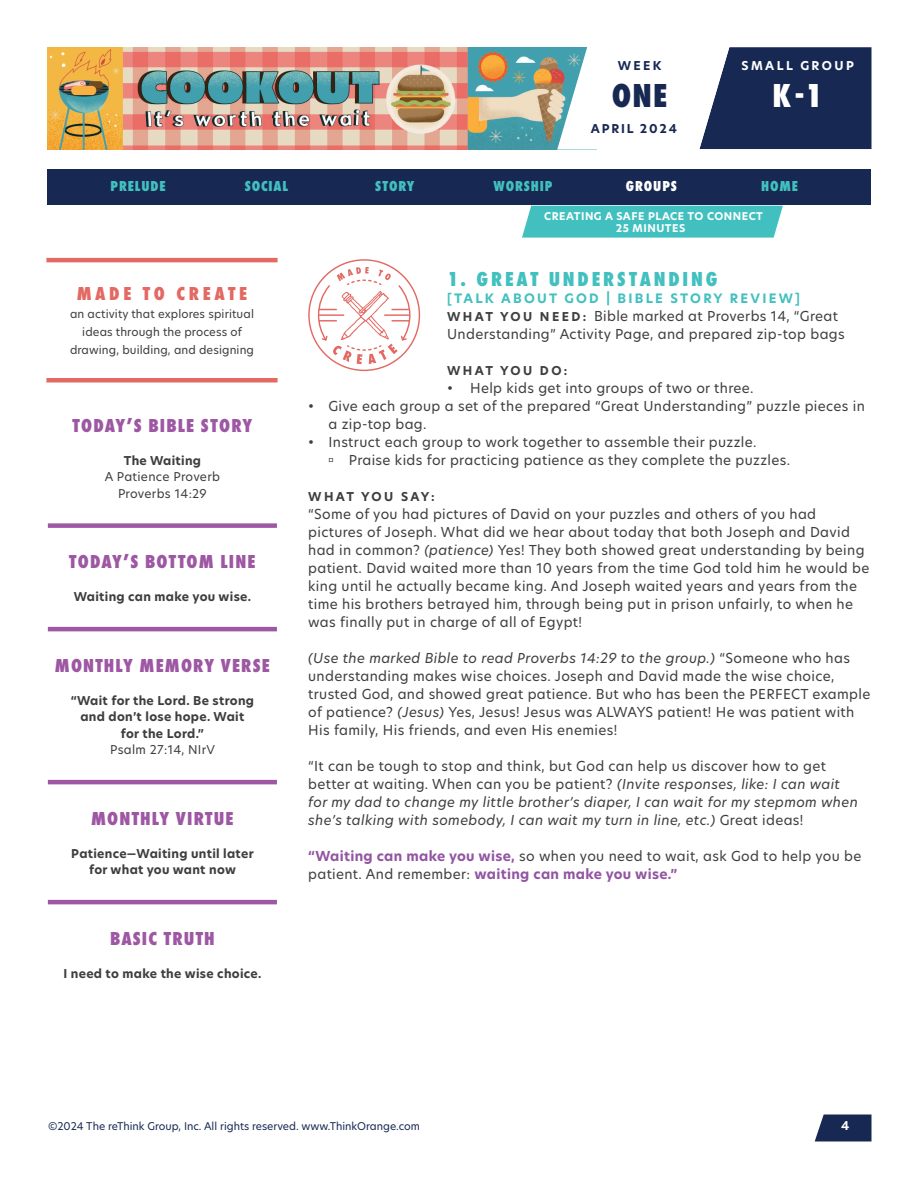
<style>
.page{position:relative;width:918px;height:1188px;background:#fff}
.page>*{position:absolute;margin:0;border:0;box-sizing:border-box;transform-origin:0 0}
.t1{font:800 34.5px "Futura PT Cond";color:#fff}
.t2{font:800 34.5px "Futura PT Cond";color:#172953}
.Paragraph_Style_1{font:800 21px "Futura PT Cond";letter-spacing:.135em;color:#42c0bf}
.t3{font:800 19.5px "Futura PT Cond";letter-spacing:.06em;color:#9d57a3}
.t4{font:800 19.5px "Futura PT Cond";letter-spacing:.185em;color:#e36963}
.t5{font:800 15px "Futura PT Cond";letter-spacing:.06em;color:#42c0bf}
.t6{font:800 15px "Futura PT Cond";letter-spacing:.06em;color:#fff}
.Paragraph_Style_1-2{font:13.5px/18px "New Hero";letter-spacing:.025em;color:#3e3e3f}
.Paragraph_Style_1-3{font:italic 13.5px/18px "New Hero";letter-spacing:.025em;color:#3e3e3f}
.Paragraph_Style_1-4{font:700 12.75px "New Hero";letter-spacing:.175em;color:#42c0bf}
.Paragraph_Style_1-5{font:700 12px/16.5px "New Hero";letter-spacing:.025em;color:#3e3e3f;text-align:center}
.t7{font:12px/16.5px "New Hero";letter-spacing:.025em;color:#3e3e3f;text-align:center}
.t8{font:700 12px "New Hero";letter-spacing:.15em;color:#172953}
.t9{font:700 12px "New Hero";letter-spacing:.2em;color:#fff}
.Paragraph_Style_1-6{font:700 12px "New Hero";letter-spacing:.185em;color:#3e3e3f}
.Paragraph_Style_1-7{font:700 12px "New Hero";letter-spacing:.2em;color:#3e3e3f}
.t10{font:11.25px/18px "New Hero";letter-spacing:.01em;color:#3e3e3f;text-align:center}
.t11{font:10.5px "New Hero";color:#172953}
.t12{font:700 10.5px/12px "New Hero";letter-spacing:.05em;color:#fff;text-align:center}
.s1{font-weight:700;font-size:12px}
.s2{font-style:italic}
.s3{font-style:normal}
.s4{font-weight:700;color:#9255a2}
</style>
<div class="page">
<img style="left:47px;top:47px;width:510px;height:102px">
<svg style="left:815px;top:1114px;width:57px;height:28px;background:#314166"></svg>
<svg style="left:557px;top:47px;width:315px;height:103px"></svg>
<div style="left:48px;top:523px;width:229px;height:5px;background:#9d57a3"></div>
<hr style="left:48px;top:627px;width:229px;height:4px;background:#9d57a3">
<hr style="left:48px;top:780px;width:229px;height:4px;background:#9d57a3">
<hr style="left:48px;top:900px;width:229px;height:4px;background:#9d57a3">
<div style="left:522px;top:206px;width:261px;height:32px;background:#42c0bf"></div>
<hr style="left:46px;top:378px;width:232px;height:4px;background:#e36963">
<hr style="left:46px;top:258px;width:232px;height:4px;background:#e36963">
<div style="left:47px;top:170px;width:824px;height:36px;background:#172953"></div>
<svg style="left:308px;top:259px;width:112px;height:112px"></svg>
<p class="t8" style="left:618px;top:57px;width:45px">WEEK</p>
<h1 class="t2" style="left:612px;top:75px;width:57px">ONE</h1>
<p class="t8" style="left:591px;top:120px;width:88px">APRIL 2024</p>
<p class="t9" style="left:742px;top:57px;width:114px">SMALL GROUP</p>
<h1 class="t1" style="left:773px;top:75px;width:52px">K-1</h1>
<p class="t5" style="left:111px;top:177px;width:57px">PRELUDE</p>
<p class="t5" style="left:245px;top:177px;width:45px">SOCIAL</p>
<p class="t5" style="left:375px;top:177px;width:41px">STORY</p>
<p class="t5" style="left:494px;top:177px;width:60px">WORSHIP</p>
<p class="t6" style="left:626px;top:177px;width:53px">GROUPS</p>
<p class="t5" style="left:761px;top:177px;width:38px">HOME</p>
<h3 class="t4" style="left:77px;top:282px;width:172px">MADE TO CREATE</h3>
<p class="t10" style="left:70px;top:305px;width:185px">an activity that explores spiritual ideas through the process of drawing, building, and designing</p>
<h3 class="t3" style="left:73px;top:414px;width:181px">TODAY’S BIBLE STORY</h3>
<p class="Paragraph_Style_1-5" style="left:124px;top:452px;width:79px">The Waiting</p>
<p class="t7" style="left:105px;top:469px;width:117px">A Patience Proverb<br>Proverbs 14:29</p>
<h3 class="t3" style="left:69px;top:550px;width:188px">TODAY’S BOTTOM LINE</h3>
<p class="Paragraph_Style_1-5" style="left:74px;top:589px;width:179px">Waiting can make you wise.</p>
<h3 class="t3" style="left:55px;top:654px;width:216px">MONTHLY MEMORY VERSE</h3>
<p class="Paragraph_Style_1-5" style="left:71px;top:692px;width:185px">“Wait for the Lord. Be strong and don’t lose hope. Wait for the Lord.”</p>
<p class="t7" style="left:110px;top:742px;width:107px">Psalm 27:14, NIrV</p>
<h3 class="t3" style="left:91px;top:807px;width:144px">MONTHLY VIRTUE</h3>
<p class="Paragraph_Style_1-5" style="left:71px;top:845px;width:184px">Patience—Waiting until later for what you want now</p>
<h3 class="t3" style="left:110px;top:927px;width:106px">BASIC TRUTH</h3>
<p class="Paragraph_Style_1-5" style="left:63px;top:965px;width:200px">I need to make the wise choice.</p>
<p class="t12" style="left:544px;top:210px;width:220px">CREATING A SAFE PLACE TO CONNECT<br>25 MINUTES</p>
<p class="Paragraph_Style_1" style="left:447px;top:267px;width:272px">1. GREAT UNDERSTANDING</p>
<p class="Paragraph_Style_1-4" style="left:447px;top:289px;width:354px">[TALK ABOUT GOD | BIBLE STORY REVIEW]</p>
<p class="Paragraph_Style_1-2" style="left:447px;top:306px;width:399px"><span class="s1">W H AT YO U N E E D :</span> Bible marked at Proverbs 14, “Great<br>Understanding” Activity Page, and prepared zip-top bags</p>
<p class="Paragraph_Style_1-7" style="left:447px;top:362px;width:122px">WHAT YOU DO:</p>
<p class="Paragraph_Style_1-2" style="left:447px;top:378px;width:308px">• Help kids get into groups of two or three.</p>
<p class="Paragraph_Style_1-2" style="left:328px;top:396px;width:538px;text-indent:-20px">• Give each group a set of the prepared “Great Understanding” puzzle pieces in a zip-top bag.</p>
<p class="Paragraph_Style_1-2" style="left:308px;top:432px;width:450px">• Instruct each group to work together to assemble their puzzle.</p>
<p class="Paragraph_Style_1-2" style="left:349px;top:450px;width:443px">Praise kids for practicing patience as they complete the puzzles.</p>
<p class="Paragraph_Style_1-6" style="left:308px;top:488px;width:128px">WHAT YOU SAY:</p>
<p class="Paragraph_Style_1-2" style="left:308px;top:504px;width:563px">“Some of you had pictures of David on your puzzles and others of you had pictures of Joseph. What did we hear about today that both Joseph and David had in common? <span class="s2">(patience)</span> Yes! They both showed great understanding by being patient. David waited more than 10 years from the time God told him he would be king until he actually became king. And Joseph waited years and years from the time his brothers betrayed him, through being put in prison unfairly, to when he was finally put in charge of all of Egypt!</p>
<p class="Paragraph_Style_1-2" style="left:308px;top:648px;width:564px"><span class="s2">(Use the marked Bible to read Proverbs 14:29 to the group.)</span> “Someone who has understanding makes wise choices. Joseph and David made the wise choice, trusted God, and showed great patience. But who has been the PERFECT example of patience? <span class="s2">(Jesus)</span> Yes, Jesus! Jesus was ALWAYS patient! He was patient with His family, His friends, and even His enemies!</p>
<p class="Paragraph_Style_1-3" style="left:308px;top:756px;width:551px"><span class="s3">“It can be tough to stop and think, but God can help us discover how to get better at waiting. When can you be patient?</span> (Invite responses, like: I can wait for my dad to change my little brother’s diaper, I can wait for my stepmom when she’s talking with somebody, I can wait my turn in line, etc.) <span class="s3">Great ideas!</span></p>
<p class="Paragraph_Style_1-2" style="left:308px;top:846px;width:555px"><span class="s4">“Waiting can make you wise,</span> so when you need to wait, ask God to help you be patient. And remember: <span class="s4">waiting can make you wise.”</span></p>
<p class="t11" style="left:48px;top:1118px;width:374px">©2024 The reThink Group, Inc. All rights reserved. www.ThinkOrange.com</p>
<p class="t9" style="left:841px;top:1117px;width:10px">4</p>
</div>
